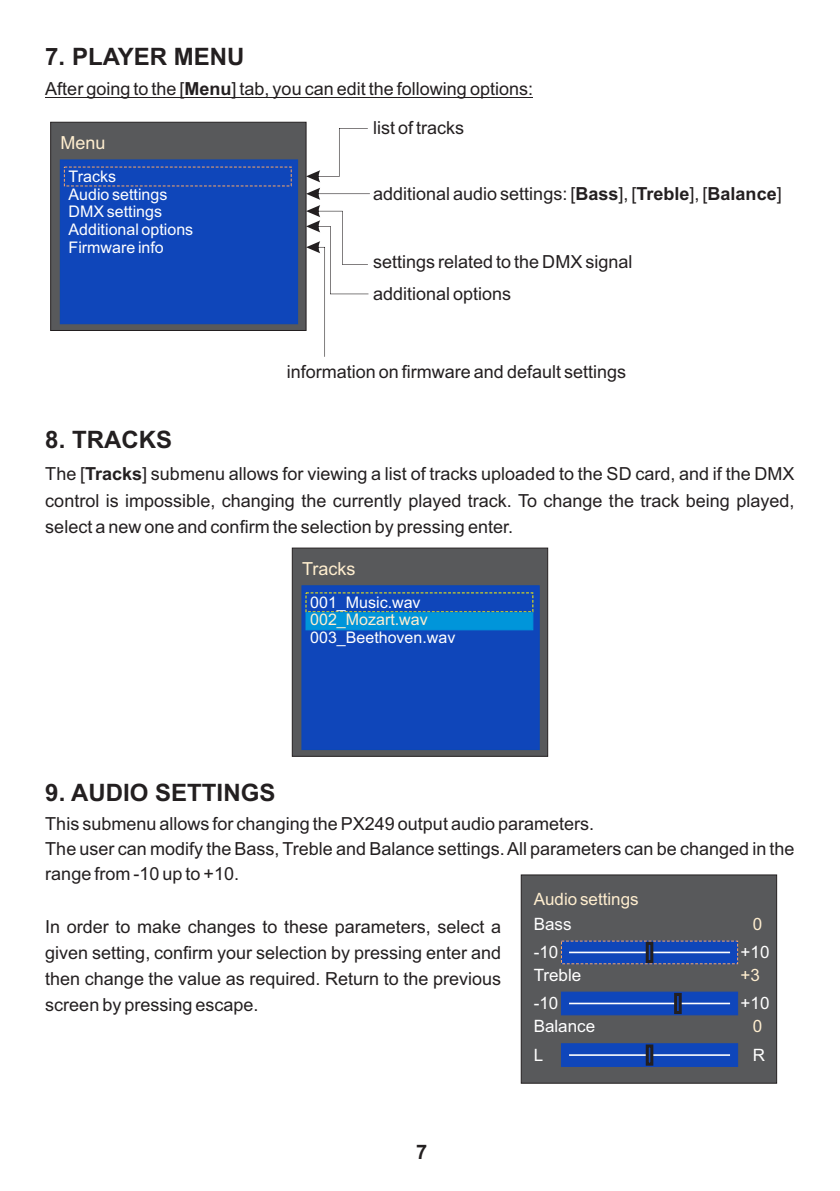
<style>
.page{position:relative;width:840px;height:1191px;background:#fff}
.page>*{position:absolute;margin:0;border:0;box-sizing:border-box;transform-origin:0 0}
.t1{font:700 24px "Arial";color:#231f20}
.t2{font:700 20px "Arial";color:#231f20}
.t3{font:18px/26.2px "Arial";color:#231f20}
.t4{font:18px "Arial";color:#ffeecf}
.t5{font:17px/28.4px "Arial";color:#fff}
.t6{font:17px "Arial";color:#ffeecf}
.t7{font:16px/17.8px "Arial";color:#fff}
.t8{font:16px "Arial";color:#ffeecf}
.s1{font-weight:700}
</style>
<div class="page">
<svg style="left:291px;top:547px;width:257px;height:210px;background:#58595c"></svg>
<svg style="left:301px;top:585px;width:238px;height:165px;background:#0f4fbb"></svg>
<hr style="left:45px;top:97px;width:139px;height:1px;background:#231f20">
<hr style="left:184px;top:97px;width:47px;height:1px;background:#231f20">
<hr style="left:231px;top:97px;width:302px;height:1px;background:#231f20">
<svg style="left:50px;top:122px;width:256px;height:209px;background:#555658"></svg>
<div style="left:60px;top:159px;width:238px;height:165px;background:#0f46ba"></div>
<svg style="left:306px;top:128px;width:61px;height:54px"></svg>
<svg style="left:306px;top:188px;width:63px;height:169px"></svg>
<div style="left:520px;top:874px;width:256px;height:209px;background:#58595b"></div>
<svg style="left:560px;top:940px;width:175px;height:24px;background:#1f4db3"></svg>
<svg style="left:560px;top:991px;width:177px;height:24px;background:#1448b6"></svg>
<svg style="left:560px;top:1043px;width:177px;height:23px;background:#184cba"></svg>
<hr style="left:568px;top:951px;width:79px;height:2px;background:#fff">
<hr style="left:651px;top:951px;width:78px;height:2px;background:#fff">
<div style="left:645px;top:941px;width:8px;height:22px;border:3px solid #231f20"></div>
<hr style="left:568px;top:1002px;width:107px;height:2px;background:#fff">
<hr style="left:679px;top:1002px;width:50px;height:2px;background:#fff">
<div style="left:673px;top:993px;width:8px;height:21px;border:3px solid #231f20"></div>
<hr style="left:568px;top:1054px;width:79px;height:1px;background:#fff">
<hr style="left:651px;top:1054px;width:78px;height:1px;background:#fff">
<div style="left:645px;top:1044px;width:8px;height:21px;border:3px solid #231f20"></div>
<h1 class="t1" style="left:45px;top:47px;width:201px">7. PLAYER MENU</h1>
<p class="t3" style="left:45px;top:78px;width:489px">After going to the [<span class="s1">Menu</span>] tab, you can edit the following options:</p>
<p class="t4" style="left:60px;top:136px;width:47px">Menu</p>
<p class="t7" style="left:69px;top:169px;width:126px">Tracks<br>Audio settings<br>DMX settings<br>Additional options<br>Firmware info</p>
<p class="t3" style="left:373px;top:116px;width:93px">list of tracks</p>
<p class="t3" style="left:373px;top:182px;width:410px">additional audio settings: [<span class="s1">Bass</span>], [<span class="s1">Treble</span>], [<span class="s1">Balance</span>]</p>
<p class="t3" style="left:373px;top:247px;width:261px;line-height:32px">settings related to the DMX signal additional options</p>
<p class="t3" style="left:286px;top:360px;width:341px">information on firmware and default settings</p>
<h1 class="t1" style="left:45px;top:430px;width:128px">8. TRACKS</h1>
<p class="t3" style="left:45px;top:463px;width:750px;text-align:justify">The [<span class="s1">Tracks</span>] submenu allows for viewing a list of tracks uploaded to the SD card, and if the DMX control is impossible, changing the currently played track. To change the track being played, select a new one and confirm the selection by pressing enter.</p>
<p class="t4" style="left:302px;top:561px;width:55px">Tracks</p>
<p class="t7" style="left:310px;top:594px;width:112px">001_Music.wav</p>
<p class="t8" style="left:310px;top:614px;width:119px">002_Mozart.wav</p>
<p class="t7" style="left:310px;top:630px;width:146px">003_Beethoven.wav</p>
<h1 class="t1" style="left:45px;top:784px;width:231px">9. AUDIO SETTINGS</h1>
<p class="t3" style="left:45px;top:812px;width:750px;line-height:25.2px">This submenu allows for changing the PX249 output audio parameters.<br>The user can modify the Bass, Treble and Balance settings. All parameters can be changed in the range from -10 up to +10.</p>
<p class="t3" style="left:45px;top:915px;width:457px;text-align:justify">In order to make changes to these parameters, select a given setting, confirm your selection by pressing enter and then change the value as required. Return to the previous screen by pressing escape.</p>
<p class="t6" style="left:533px;top:892px;width:106px">Audio settings</p>
<p class="t5" style="left:533px;top:911px;width:39px">Bass -10</p>
<p class="t5" style="left:533px;top:962px;width:49px">Treble -10</p>
<p class="t5" style="left:533px;top:1013px;width:63px">Balance<br>L</p>
<p class="t2" style="left:416px;top:1144px;width:13px">7</p>
<p class="t6" style="left:752px;top:917px;width:11px">0</p>
<p class="t5" style="left:740px;top:939px;width:30px">+10</p>
<p class="t6" style="left:740px;top:968px;width:21px">+3</p>
<p class="t5" style="left:740px;top:990px;width:30px">+10</p>
<p class="t6" style="left:752px;top:1019px;width:11px">0</p>
<p class="t5" style="left:752px;top:1042px;width:14px">R</p>
</div>
